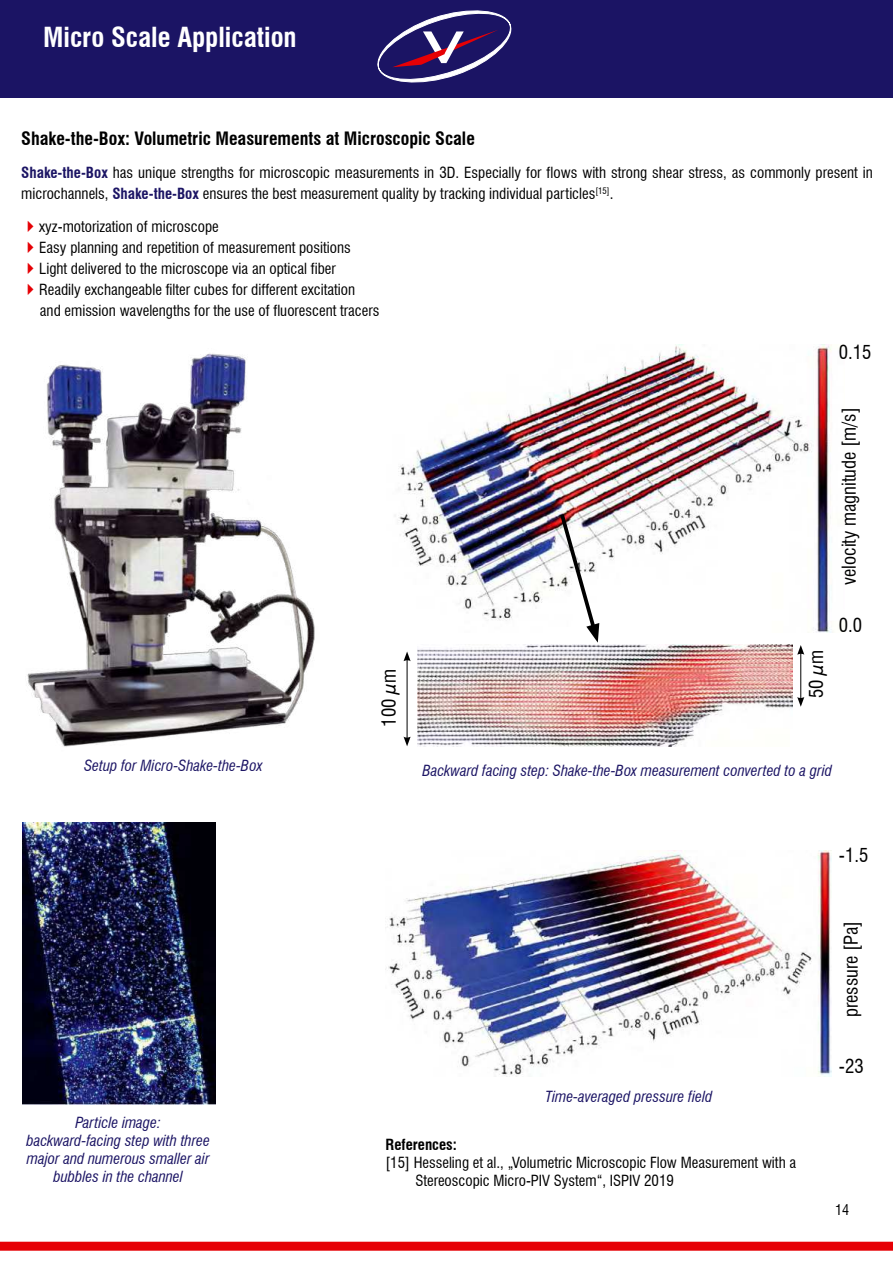
<style>
.page{position:relative;width:893px;height:1263px;background:#fff}
.page>*{position:absolute;margin:0;border:0;box-sizing:border-box;transform-origin:0 0}
.t1{font:700 condensed 27px "Swiss 721 BT";color:#fff}
.t2{font:condensed 18.75px "Swiss 721 BT";color:#000}
.t3{font:700 condensed 18px "Swiss 721 BT";color:#000}
.t4{font:condensed 15px/21px "Swiss 721 BT";color:#000}
.t5{font:italic condensed 15px/18px "Swiss 721 BT";color:#1b1464;text-align:center}
.t6{font:700 condensed 15px "Swiss 721 BT";color:#000}
.t7{font:condensed 14.25px "Swiss 721 BT";color:#000}
.s1{font-weight:700;color:#1b1464}
.s2{color:#e60005}
</style>
<div class="page">
<div style="left:0;top:0;width:893px;height:97px;background:#1b1464"></div>
<div style="left:0;top:1242px;width:893px;height:9px;background:#e60005"></div>
<svg style="left:378px;top:11px;width:133px;height:71px"></svg>
<img style="left:395px;top:344px;width:437px;height:289px">
<hr style="left:407px;top:659px;width:1px;height:80px;background:#000">
<svg style="left:404px;top:651px;width:7px;height:10px"></svg>
<svg style="left:404px;top:737px;width:7px;height:9px"></svg>
<hr style="left:800px;top:652px;width:1px;height:47px;background:#000">
<svg style="left:797px;top:645px;width:7px;height:10px"></svg>
<svg style="left:797px;top:697px;width:7px;height:10px"></svg>
<img style="left:417px;top:644px;width:375px;height:102px">
<svg style="left:557px;top:510px;width:42px;height:133px"></svg>
<img style="left:27px;top:353px;width:288px;height:394px">
<img style="left:385px;top:851px;width:447px;height:225px">
<img style="left:22px;top:822px;width:193px;height:282px">
<h1 class="t1" style="left:43px;top:27px;width:255px">Micro Scale Application</h1>
<p class="t3" style="left:21px;top:131px;width:455px">Shake-the-Box: Volumetric Measurements at Microscopic Scale</p>
<p class="t4" style="left:21px;top:163px;width:853px"><span class="s1">Shake-the-Box</span> has unique strengths for microscopic measurements in 3D. Especially for flows with strong shear stress, as commonly present in microchannels, <span class="s1">Shake-the-Box</span> ensures the best measurement quality by tracking individual particles<sup>[15]</sup>.</p>
<p class="t4" style="left:21px;top:217px;width:199px"><span class="s2">✔</span>xyz-motorization of microscope</p>
<p class="t4" style="left:21px;top:238px;width:331px"><span class="s2">✔</span>Easy planning and repetition of measurement positions</p>
<p class="t4" style="left:21px;top:259px;width:316px"><span class="s2">✔</span>Light delivered to the microscope via an optical fiber</p>
<p class="t4" style="left:40px;top:280px;width:341px;text-indent:-19px"><span class="s2">✔</span>Readily exchangeable filter cubes for different excitation and emission wavelengths for the use of fluorescent tracers</p>
<p class="t2" style="left:839px;top:344px;width:34px">0.15</p>
<p class="t2" style="left:381px;top:726px;width:59px;rotate:-90deg">100 µm</p>
<p class="t2" style="left:809px;top:698px;width:49px;rotate:-90deg">50 µm</p>
<p class="t2" style="left:841px;top:585px;width:179px;rotate:-90deg">velocity magnitude [m/s]</p>
<p class="t2" style="left:839px;top:617px;width:25px">0.0</p>
<p class="t5" style="left:84px;top:758px;width:180px">Setup for Micro-Shake-the-Box</p>
<p class="t5" style="left:422px;top:762px;width:411px">Backward facing step: Shake-the-Box measurement converted to a grid</p>
<p class="t2" style="left:839px;top:847px;width:31px">-1.5</p>
<p class="t2" style="left:843px;top:1017px;width:98px;rotate:-90deg">pressure [Pa]</p>
<p class="t5" style="left:26px;top:1115px;width:185px">Particle image: backward-facing step with three major and numerous smaller air bubbles in the channel</p>
<p class="t5" style="left:546px;top:1088px;width:168px">Time-averaged pressure field</p>
<p class="t6" style="left:385px;top:1138px;width:73px">References:</p>
<p class="t4" style="left:415px;top:1154px;width:382px;line-height:18px;text-indent:-30px">[15] Hesseling et al., „Volumetric Microscopic Flow Measurement with a<br>Stereoscopic Micro-PIV System“, ISPIV 2019</p>
<p class="t2" style="left:839px;top:1059px;width:26px">-23</p>
<p class="t7" style="left:835px;top:1204px;width:16px">14</p>
</div>
